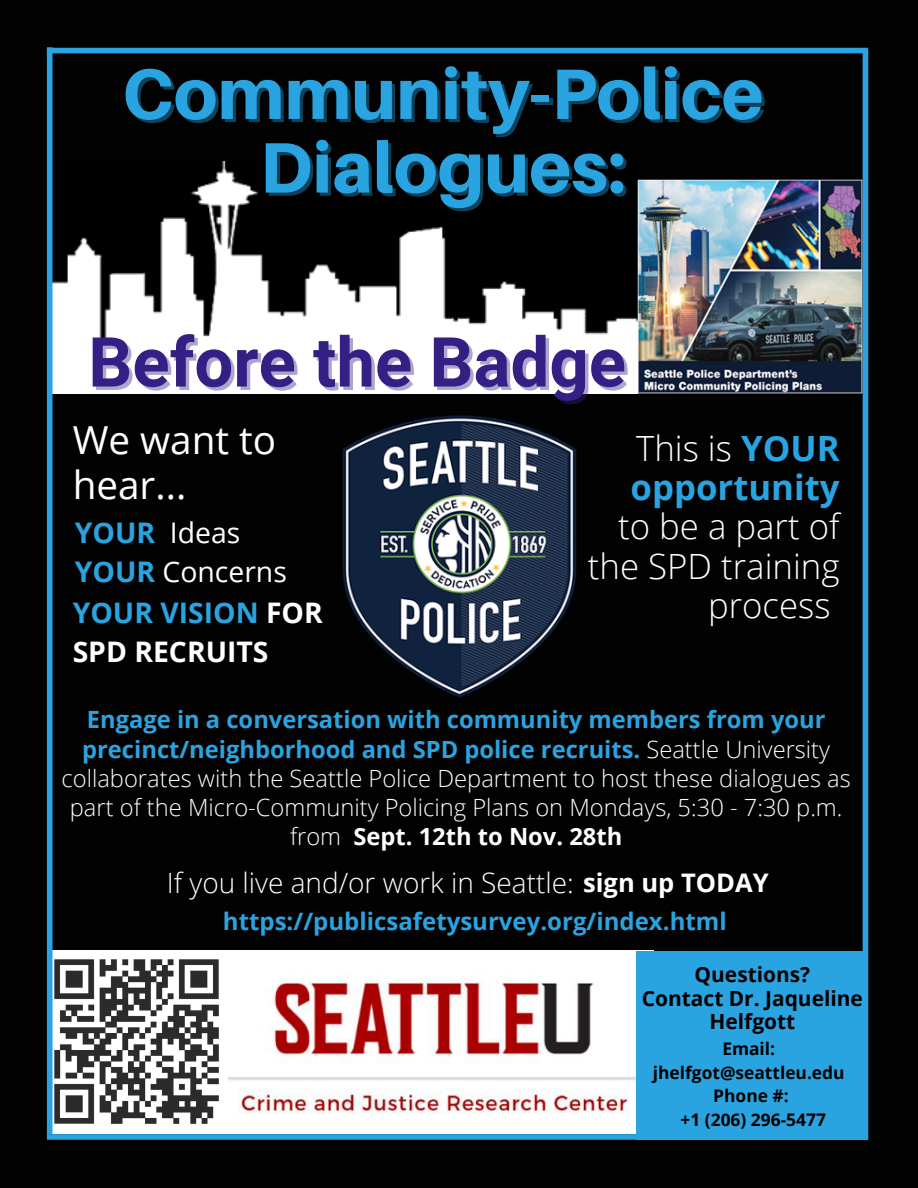
<style>
.page{position:relative;width:918px;height:1188px;background:#020202}
.page>*{position:absolute;margin:0;border:0;box-sizing:border-box;transform-origin:0 0}
.t1{font:800 71.4px/73.7px "Aileron";color:#2aa4e1;text-align:center}
.t2{font:700 69px "Roboto";color:#342084}
.t3{font:38.7px/44.8px "Open Sans";color:#fff}
.t4{font:300 34.8px/39.3px "Open Sans";color:#fff;text-align:right}
.t5{font:700 34.8px/39.3px "Open Sans";color:#2aa4e1}
.t6{font:700 28.35px/39px "Open Sans";color:#fff}
.t7{font:28.35px/39px "Open Sans";color:#fff}
.t8{font:300 28.05px "Open Sans";color:#fff}
.t9{font:700 24px "Open Sans";color:#2aa4e1}
.t10{font:300 23.7px/29.2px "Open Sans";color:#fff;text-align:center}
.t11{font:700 20.85px/23.7px "Open Sans";color:#000;text-align:center}
.t12{font:700 17.4px/23.7px "Open Sans";color:#000;text-align:center}
.s1{font-weight:300;color:#fff}
.s2{font-weight:700;color:#2aa4e1}
.s3{color:#2aa4e1}
.s4{font-weight:700}
.s5{font-weight:700;font-size:25.5px}
</style>
<div class="page">
<div style="left:47px;top:48px;width:821px;height:5px;background:#2aa4e1"></div>
<div style="left:863px;top:51px;width:5px;height:1089px;background:#2aa4e1"></div>
<img style="left:227px;top:951px;width:410px;height:183px">
<div style="left:637px;top:951px;width:231px;height:189px;background:#2aa4e1"></div>
<div style="left:47px;top:1134px;width:819px;height:6px;background:#2aa4e1"></div>
<img style="left:53px;top:162px;width:584px;height:232px">
<img style="left:637px;top:180px;width:225px;height:214px">
<img style="left:342px;top:415px;width:235px;height:283px">
<img style="left:53px;top:951px;width:174px;height:183px">
<div style="left:47px;top:47px;width:6px;height:1087px;background:#2aa4e1"></div>
<h1 class="t1" style="left:122px;top:56px;width:643px">Community-Police<br>Dialogues:</h1>
<h2 class="t2" style="left:88px;top:323px;width:539px">Before the Badge</h2>
<h3 class="t3" style="left:73px;top:417px;width:205px">We want to hear...</h3>
<h3 class="t5" style="left:631px;top:427px;width:211px"><span class="s1">This is</span> YOUR opportunity</h3>
<h3 class="t4" style="left:588px;top:506px;width:253px">to be a part of the SPD training process</h3>
<p class="t7" style="left:75px;top:513px;width:214px"><span class="s2">YOUR</span> Ideas<br><span class="s2">YOUR</span> Concerns</p>
<p class="t6" style="left:73px;top:593px;width:252px"><span class="s3">YOUR VISION</span> FOR<br>SPD RECRUITS</p>
<p class="t10" style="left:62px;top:705px;width:791px"><span class="s2">Engage in a conversation with community members from your precinct/neighborhood and SPD police recruits.</span> Seattle University collaborates with the Seattle Police Department to host these dialogues as part of the Micro-Community Policing Plans on Mondays, 5:30 - 7:30 p.m. from <span class="s4">Sept. 12th to Nov. 28th</span></p>
<p class="t8" style="left:167px;top:863px;width:603px">If you live and/or work in Seattle: <span class="s5">sign up TODAY</span></p>
<p class="t9" style="left:223px;top:905px;width:505px">https://publicsafetysurvey.org/index.html</p>
<p class="t11" style="left:642px;top:962px;width:222px">Questions?<br>Contact Dr. Jaqueline<br>Helfgott</p>
<p class="t12" style="left:653px;top:1037px;width:193px">Email: jhelfgot@seattleu.edu<br>Phone #:<br>+1 (206) 296-5477</p>
</div>
